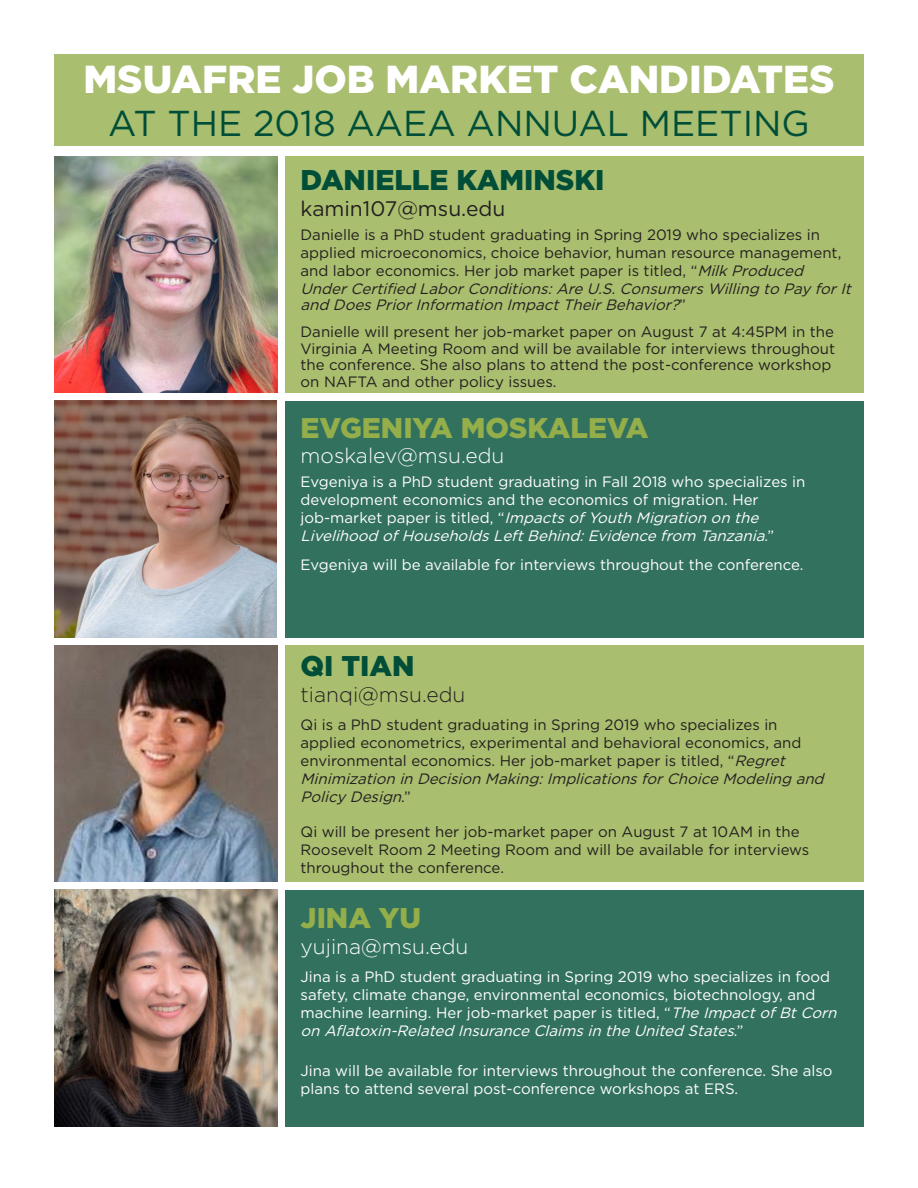
<style>
.page{position:relative;width:918px;height:1188px;background:#fff}
.page>*{position:absolute;margin:0;border:0;box-sizing:border-box;transform-origin:0 0}
.t1{font:900 39px "Gotham";color:#fff}
.t2{font:36px "Gotham";color:#004e38}
.t3{font:900 28.5px "Gotham";color:#94ae4a}
.t4{font:900 28.5px "Gotham";color:#004e38}
.t5{font:300 21px "Gotham";color:#fff}
.t6{font:21px "Gotham";color:#231f20}
.t7{font:300 21px "Gotham";color:#231f20}
.t8{font:15px/18px "Gotham";color:#231f20}
.t9{font:15px/18px "Gotham";color:#fff}
.t10{font:italic 15px "Gotham";color:#231f20}
.s1{font-style:italic}
.s2{font-style:normal}
</style>
<div class="page">
<div style="left:286px;top:890px;width:578px;height:236px;background:#33715f"></div>
<div style="left:286px;top:401px;width:578px;height:237px;background:#33715f"></div>
<div style="left:286px;top:645px;width:578px;height:237px;background:#a9be6e"></div>
<div style="left:286px;top:156px;width:578px;height:237px;background:#a9be6e"></div>
<div style="left:54px;top:54px;width:810px;height:92px;background:#a9be6e"></div>
<img style="left:54px;top:156px;width:223px;height:237px">
<img style="left:54px;top:401px;width:223px;height:237px">
<img style="left:54px;top:645px;width:223px;height:237px">
<img style="left:54px;top:890px;width:223px;height:236px">
<p class="t1" style="left:83px;top:52px;width:753px">MSUAFRE JOB MARKET CANDIDATES</p>
<p class="t2" style="left:108px;top:100px;width:703px">AT THE 2018 AAEA ANNUAL MEETING</p>
<p class="t4" style="left:301px;top:161px;width:305px">DANIELLE KAMINSKI</p>
<p class="t6" style="left:301px;top:195px;width:206px">kamin107@msu.edu</p>
<p class="t8" style="left:301px;top:225px;width:557px">Danielle is a PhD student graduating in Spring 2019 who specializes in applied microeconomics, choice behavior, human resource management, and labor economics. Her job market paper is titled, “<span class="s1">MilkProduced UnderCertified LaborConditions:AreU.S.ConsumersWilling to PayforIt</span></p>
<p class="t10" style="left:301px;top:295px;width:387px">and DoesPriorInformationImpactTheirBehavior?<span class="s2">”</span></p>
<p class="t8" style="left:301px;top:323px;width:536px;line-height:16.5px">Danielle will present her job-market paper on August 7 at 4:45PM in the Virginia A Meeting Room and will be available for interviews throughout the conference. She also plans to attend the post-conference workshop on NAFTA and other policy issues.</p>
<p class="t3" style="left:301px;top:408px;width:349px">EVGENIYA MOSKALEVA</p>
<p class="t5" style="left:301px;top:442px;width:205px">moskalev@msu.edu</p>
<p class="t9" style="left:301px;top:473px;width:506px">Evgeniya is a PhD student graduating in Fall 2018 who specializes in development economics and the economics of migration. Her<br>j o b - m a r ke t p a p e r i s t i t l e d , “ <span class="s1">ImpactsofYouthMigrationonthe Livelihood ofHouseholdsLeftBehind:Evidencefrom Tanzania</span>. ”</p>
<p class="t9" style="left:301px;top:555px;width:504px">Evgeniya will be available for interviews throughout the conference.</p>
<p class="t4" style="left:301px;top:647px;width:116px">QI TIAN</p>
<p class="t7" style="left:301px;top:681px;width:166px">tianqi@msu.edu</p>
<p class="t8" style="left:301px;top:716px;width:529px">Qi is a PhD student graduating in Spring 2019 who specializes in applied econometrics, experimental and behavioral economics, and environmental economics. Her job-market paper is titled, “<span class="s1">Regret MinimizationinDecisionMaking:ImplicationsforChoiceModeling and PolicyDesign</span>. ”</p>
<p class="t8" style="left:301px;top:822px;width:510px">Qi will be present her job-market paper on August 7 at 10AM in the<br>Roosevelt Room 2 Meeting Room and will be available for interviews throughout the conference.</p>
<p class="t3" style="left:301px;top:899px;width:122px">JINA YU</p>
<p class="t5" style="left:301px;top:933px;width:169px">yujina@msu.edu</p>
<p class="t9" style="left:301px;top:968px;width:542px">Jina is a PhD student graduating in Spring 2019 who specializes in food safety, climate change, environmental economics, biotechnology, and machine learning. Her job-market paper is titled, “<span class="s1">TheImpactofBtCorn onAflatoxin-Related InsuranceClaimsintheUnited States</span>. ”</p>
<p class="t9" style="left:301px;top:1061px;width:534px">Jina will be available for interviews throughout the conference. She also plans to attend several post-conference workshops at ERS.</p>
</div>
